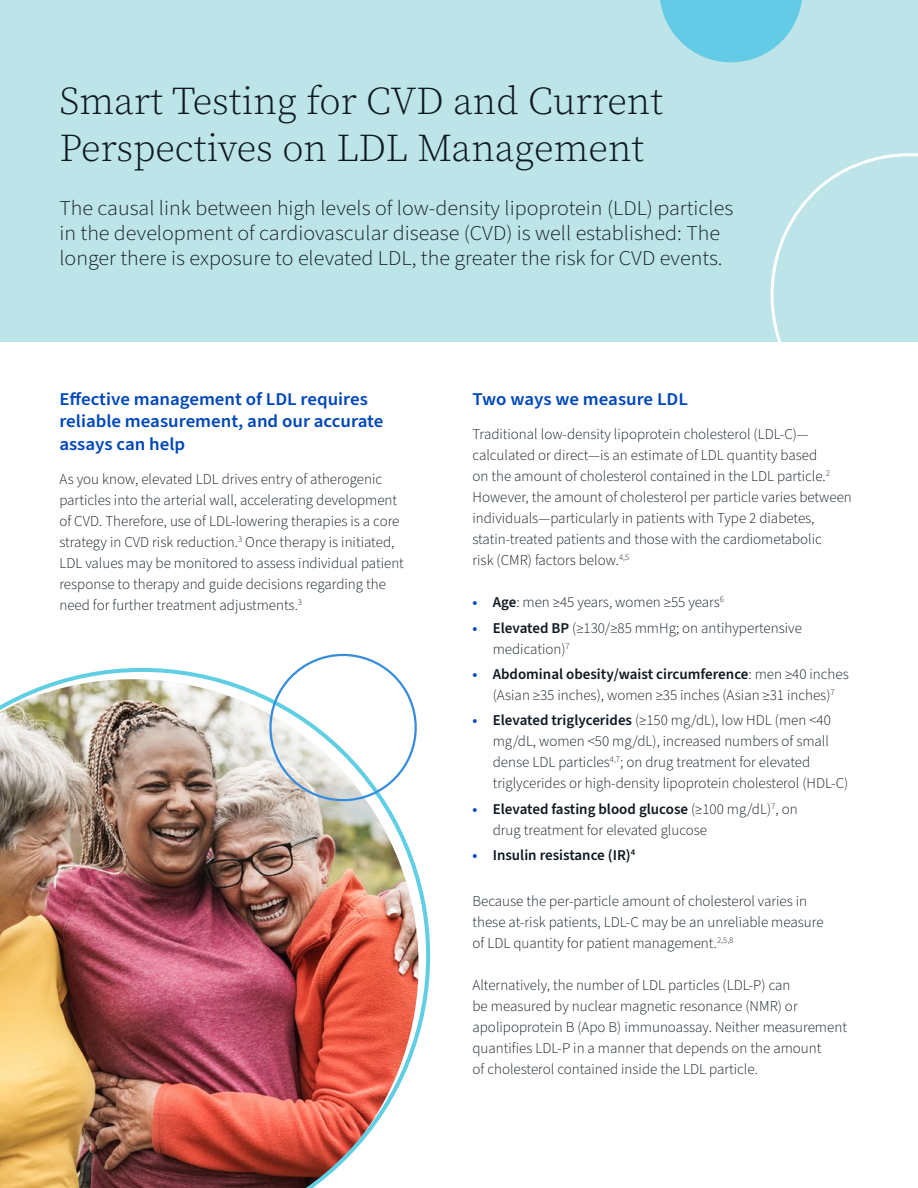
<style>
.page{position:relative;width:918px;height:1188px;background:#fff}
.page>*{position:absolute;margin:0;border:0;box-sizing:border-box;transform-origin:0 0}
.t1{font:300 39px/46.8px "Source Serif Pro";color:#0e1821}
.t2{font:300 21px/25.2px "Source Sans Pro";color:#0e1821;scale:1.05 1}
.t3{font:600 18px/22.5px "Source Sans Pro";color:#0047ba;scale:1.05 1}
.t4{font:300 15px/21px "Source Sans Pro";color:#0e1821}
.t5{font:600 15px "Source Sans Pro";color:#0e1821}
.s1{font-weight:600;color:#0047ba}
.s2{font-weight:600}
.s3{color:#0047ba}
</style>
<div class="page">
<div style="left:0;top:0;width:918px;height:342px;background:#bce4e9"></div>
<svg style="left:770px;top:153px;width:148px;height:189px"></svg>
<svg style="left:660px;top:0;width:142px;height:62px"></svg>
<img style="left:0;top:667px;width:431px;height:521px">
<svg style="left:257px;top:653px;width:172px;height:157px"></svg>
<h1 class="t1" style="left:59px;top:78px;width:605px">Smart Testing for CVD and Current<br>Perspectives on LDL Management</h1>
<h2 class="t2" style="left:59px;top:196px;width:643px">The causal link between high levels of low-density lipoprotein (LDL) particles in the development of cardiovascular disease (CVD) is well established: The longer there is exposure to elevated LDL, the greater the risk for CVD events.</h2>
<p class="t3" style="left:59px;top:388px;width:310px">Effective management of LDL requires reliable measurement, and our accurate assays can help</p>
<p class="t4" style="left:59px;top:469px;width:346px">As you know, elevated LDL drives entry of atherogenic particles into the arterial wall, accelerating development of CVD. Therefore, use of LDL-lowering therapies is a core strategy in CVD risk reduction.<sup>3</sup> Once therapy is initiated, LDL values may be monitored to assess individual patient response to therapy and guide decisions regarding the need for further treatment adjustments.<sup>3</sup></p>
<p class="t3" style="left:472px;top:388px;width:207px">Two ways we measure LDL</p>
<p class="t4" style="left:472px;top:424px;width:381px">Traditional low-density lipoprotein cholesterol (LDL-C)— calculated or direct—is an estimate of LDL quantity based<br>on the amount of cholesterol contained in the LDL particle.<sup>2<br></sup>However, the amount of cholesterol per particle varies between individuals—particularly in patients with Type 2 diabetes, statin-treated patients and those with the cardiometabolic<br>risk (CMR) factors below.<sup>4,5</sup></p>
<p class="t4" style="left:472px;top:592px;width:253px"><span class="s1">•</span> <span class="s2">Age</span>: men ≥45 years, women ≥55 years<sup>6</sup></p>
<p class="t4" style="left:493px;top:618px;width:311px;text-indent:-20px"><span class="s1">•</span> <span class="s2">Elevated BP</span> (≥130/≥85 mmHg; on antihypertensive medication)<sup>7</sup></p>
<p class="t4" style="left:472px;top:664px;width:378px;text-align:center"><span class="s1">•</span> <span class="s2">Abdominal obesity/waist circumference</span>: men ≥40 inches (Asian ≥35 inches), women ≥35 inches (Asian ≥31 inches)<sup>7</sup></p>
<p class="t4" style="left:493px;top:710px;width:357px;text-indent:-20px"><span class="s1">•</span> <span class="s2">Elevated triglycerides</span> (≥150 mg/dL), low HDL (men &lt;40 mg/dL, women &lt;50 mg/dL), increased numbers of small dense LDL particles<sup>4,7</sup>; on drug treatment for elevated triglycerides or high-density lipoprotein cholesterol (HDL-C)</p>
<p class="t4" style="left:493px;top:799px;width:306px;text-indent:-20px"><span class="s1">•</span> <span class="s2">Elevated fasting blood glucose</span> (≥100 mg/dL)<sup>7</sup>, on drug treatment for elevated glucose</p>
<p class="t5" style="left:472px;top:845px;width:164px"><span class="s3">•</span> Insulin resistance (IR)<sup>4</sup></p>
<p class="t4" style="left:472px;top:891px;width:353px">Because the per-particle amount of cholesterol varies in these at-risk patients, LDL-C may be an unreliable measure of LDL quantity for patient management.<sup>2,5,8</sup></p>
<p class="t4" style="left:472px;top:975px;width:376px">Alternatively, the number of LDL particles (LDL-P) can<br>be measured by nuclear magnetic resonance (NMR) or apolipoprotein B (Apo B) immunoassay. Neither measurement quantifies LDL-P in a manner that depends on the amount<br>of cholesterol contained inside the LDL particle.</p>
</div>
